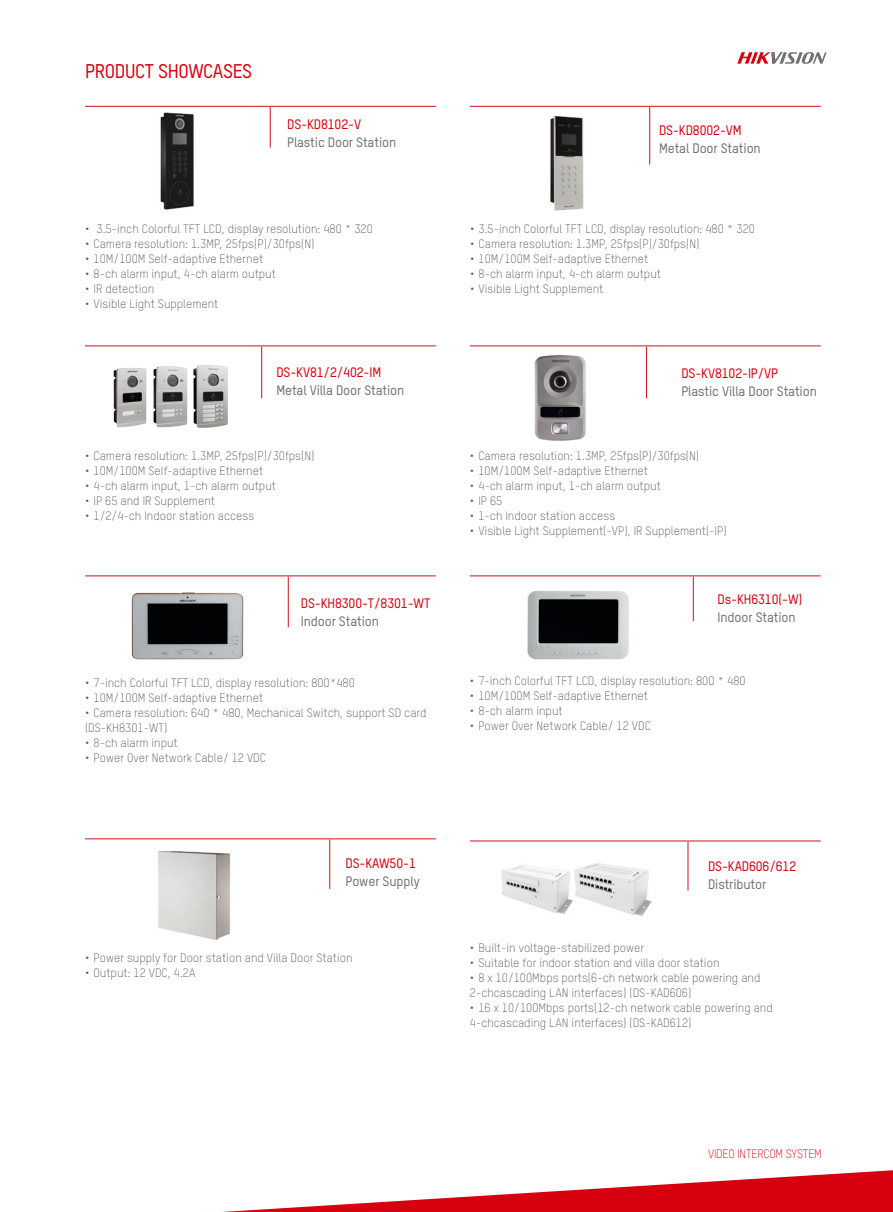
<style>
.page{position:relative;width:893px;height:1212px;background:#fff}
.page>*{position:absolute;margin:0;border:0;box-sizing:border-box;transform-origin:0 0}
.t1{font:500 19.5px "TSTARPRO";letter-spacing:-.02em;color:#d7000f}
.t2{font:500 13.5px "TSTARPRO";letter-spacing:-.01em;color:#727171}
.t3{font:500 13.5px "TSTARPRO";letter-spacing:-.01em;color:#d7000f}
.t4{font:300 12px/15px "TSTARPRO";color:#595757}
.t5{font:300 12px "TSTARPRO";letter-spacing:-.02em;color:#d7000f}
</style>
<div class="page">
<svg style="left:222px;top:1170px;width:671px;height:42px"></svg>
<svg style="left:737px;top:52px;width:90px;height:12px"></svg>
<img style="left:574px;top:863px;width:78px;height:53px">
<hr style="left:85px;top:106px;width:351px;height:1px;background:#d0121b">
<hr style="left:270px;top:107px;width:1px;height:41px;background:#d0121b">
<hr style="left:85px;top:345px;width:351px;height:1px;background:#d0121b">
<hr style="left:261px;top:347px;width:1px;height:51px;background:#d0121b">
<hr style="left:85px;top:575px;width:351px;height:1px;background:#d0121b">
<hr style="left:288px;top:577px;width:1px;height:50px;background:#d0121b">
<hr style="left:470px;top:106px;width:351px;height:1px;background:#d0121b">
<hr style="left:649px;top:107px;width:1px;height:58px;background:#d0121b">
<hr style="left:470px;top:345px;width:351px;height:1px;background:#d0121b">
<hr style="left:646px;top:347px;width:1px;height:51px;background:#d0121b">
<hr style="left:470px;top:575px;width:351px;height:1px;background:#d0121b">
<hr style="left:693px;top:577px;width:1px;height:44px;background:#d0121b">
<hr style="left:85px;top:838px;width:351px;height:1px;background:#d0121b">
<hr style="left:329px;top:839px;width:1px;height:50px;background:#d0121b">
<hr style="left:470px;top:840px;width:351px;height:1px;background:#d0121b">
<hr style="left:688px;top:842px;width:1px;height:48px;background:#d0121b">
<img style="left:550px;top:115px;width:34px;height:96px">
<img style="left:160px;top:112px;width:34px;height:97px">
<img style="left:113px;top:368px;width:34px;height:60px">
<img style="left:153px;top:366px;width:35px;height:62px">
<img style="left:193px;top:365px;width:35px;height:63px">
<img style="left:534px;top:354px;width:52px;height:87px">
<img style="left:527px;top:590px;width:102px;height:70px">
<img style="left:158px;top:850px;width:73px;height:90px">
<img style="left:131px;top:592px;width:113px;height:68px">
<img style="left:501px;top:865px;width:71px;height:49px">
<h1 class="t1" style="left:85px;top:58px;width:169px">PRODUCT SHOWCASES</h1>
<p class="t3" style="left:287px;top:115px;width:75px">DS-KD8102-V</p>
<p class="t2" style="left:287px;top:133px;width:111px">Plastic Door Station</p>
<p class="t4" style="left:85px;top:221px;width:289px">• 3.5-inch Colorful TFT LCD, display resolution: 480 * 320</p>
<p class="t4" style="left:85px;top:236px;width:231px">• Camera resolution: 1.3MP, 25fps(P)/30fps(N)</p>
<p class="t4" style="left:85px;top:251px;width:180px">• 10M/100M Self-adaptive Ethernet</p>
<p class="t4" style="left:85px;top:266px;width:192px">• 8-ch alarm input, 4-ch alarm output</p>
<p class="t4" style="left:85px;top:281px;width:71px">• IR detection</p>
<p class="t4" style="left:85px;top:296px;width:135px">• Visible Light Supplement</p>
<p class="t3" style="left:276px;top:363px;width:106px">DS-KV81/2/402-IM</p>
<p class="t2" style="left:276px;top:381px;width:130px">Metal Villa Door Station</p>
<p class="t4" style="left:85px;top:448px;width:231px">• Camera resolution: 1.3MP, 25fps(P)/30fps(N)</p>
<p class="t4" style="left:85px;top:463px;width:180px">• 10M/100M Self-adaptive Ethernet</p>
<p class="t4" style="left:85px;top:478px;width:192px">• 4-ch alarm input, 1-ch alarm output</p>
<p class="t4" style="left:85px;top:493px;width:131px">• IP 65 and IR Supplement</p>
<p class="t4" style="left:85px;top:508px;width:171px">• 1/2/4-ch Indoor station access</p>
<p class="t3" style="left:301px;top:594px;width:131px">DS-KH8300-T/8301-WT</p>
<p class="t2" style="left:301px;top:612px;width:80px">Indoor Station</p>
<p class="t4" style="left:85px;top:675px;width:271px">• 7-inch Colorful TFT LCD, display resolution: 800*480</p>
<p class="t4" style="left:85px;top:690px;width:180px">• 10M/100M Self-adaptive Ethernet</p>
<p class="t4" style="left:85px;top:705px;width:343px">• Camera resolution: 640 * 480, Mechanical Switch, support SD card (DS-KH8301-WT)</p>
<p class="t4" style="left:85px;top:735px;width:94px">• 8-ch alarm input</p>
<p class="t4" style="left:85px;top:750px;width:182px">• Power Over Network Cable/ 12 VDC</p>
<p class="t3" style="left:345px;top:854px;width:72px">DS-KAW50-1</p>
<p class="t2" style="left:345px;top:872px;width:76px">Power Supply</p>
<p class="t4" style="left:85px;top:949px;width:269px">• Power supply for Door station and Villa Door Station</p>
<p class="t4" style="left:85px;top:964px;width:112px">• Output: 12 VDC, 4.2A</p>
<p class="t3" style="left:659px;top:121px;width:84px">DS-KD8002-VM</p>
<p class="t2" style="left:659px;top:139px;width:103px">Metal Door Station</p>
<p class="t4" style="left:470px;top:221px;width:286px">• 3.5-inch Colorful TFT LCD, display resolution: 480 * 320</p>
<p class="t4" style="left:470px;top:236px;width:231px">• Camera resolution: 1.3MP, 25fps(P)/30fps(N)</p>
<p class="t4" style="left:470px;top:251px;width:180px">• 10M/100M Self-adaptive Ethernet</p>
<p class="t4" style="left:470px;top:266px;width:192px">• 8-ch alarm input, 4-ch alarm output</p>
<p class="t4" style="left:470px;top:281px;width:135px">• Visible Light Supplement</p>
<p class="t3" style="left:681px;top:364px;width:98px">DS-KV8102-IP/VP</p>
<p class="t2" style="left:681px;top:382px;width:137px">Plastic Villa Door Station</p>
<p class="t4" style="left:470px;top:448px;width:231px">• Camera resolution: 1.3MP, 25fps(P)/30fps(N)</p>
<p class="t4" style="left:470px;top:463px;width:180px">• 10M/100M Self-adaptive Ethernet</p>
<p class="t4" style="left:470px;top:478px;width:192px">• 4-ch alarm input, 1-ch alarm output</p>
<p class="t4" style="left:470px;top:493px;width:34px">• IP 65</p>
<p class="t4" style="left:470px;top:508px;width:147px">• 1-ch Indoor station access</p>
<p class="t4" style="left:470px;top:523px;width:258px">• Visible Light Supplement(-VP), IR Supplement(-IP)</p>
<p class="t3" style="left:718px;top:590px;width:86px">Ds-KH6310(-W)</p>
<p class="t2" style="left:718px;top:608px;width:80px">Indoor Station</p>
<p class="t4" style="left:470px;top:673px;width:277px">• 7-inch Colorful TFT LCD, display resolution: 800 * 480</p>
<p class="t4" style="left:470px;top:688px;width:180px">• 10M/100M Self-adaptive Ethernet</p>
<p class="t4" style="left:470px;top:703px;width:94px">• 8-ch alarm input</p>
<p class="t4" style="left:470px;top:718px;width:182px">• Power Over Network Cable/ 12 VDC</p>
<p class="t3" style="left:708px;top:857px;width:90px">DS-KAD606/612</p>
<p class="t2" style="left:708px;top:875px;width:60px">Distributor</p>
<p class="t4" style="left:470px;top:940px;width:176px">• Built-in voltage-stabilized power</p>
<p class="t4" style="left:470px;top:955px;width:251px">• Suitable for indoor station and villa door station</p>
<p class="t4" style="left:470px;top:970px;width:292px">• 8 x 10/100Mbps ports(6-ch network cable powering and<br>2-chcascading LAN interfaces) (DS-KAD606)</p>
<p class="t4" style="left:470px;top:1000px;width:304px">• 16 x 10/100Mbps ports(12-ch network cable powering and<br>4-chcascading LAN interfaces) (DS-KAD612)</p>
<p class="t5" style="left:708px;top:1146px;width:115px">VIDEO INTERCOM SYSTEM</p>
</div>
